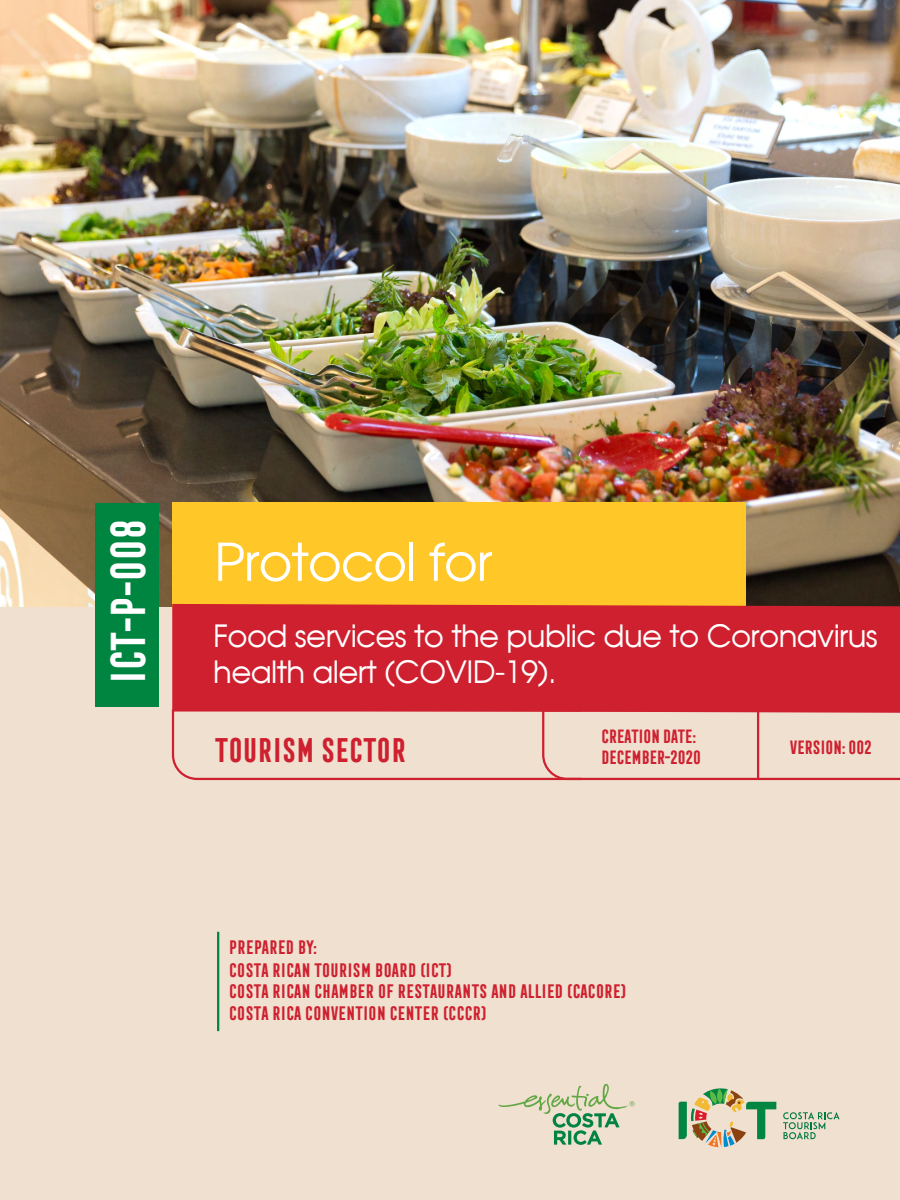
<style>
.page{position:relative;width:900px;height:1200px;background:#fff}
.page>*{position:absolute;margin:0;border:0;box-sizing:border-box;transform-origin:0 0}
.t1{font:51.75px "Avant Garde";letter-spacing:-.02em;color:#fff}
.t2{font:700 45px "Frontage Condensed";letter-spacing:-.1em;color:#fff}
.t3{font:700 31.5px "Frontage Condensed";letter-spacing:-.1em;color:#cf202f}
.t4{font:30.75px/36px "Avant Garde";letter-spacing:-.02em;color:#fff}
.t5{font:700 18px/21.6px "Frontage Condensed";letter-spacing:-.1em;color:#cf202f}
.t6{font:700 17.7px/21.2px "Frontage Condensed";letter-spacing:-.12em;color:#cf202f}
</style>
<div class="page">
<div style="left:0;top:607px;width:900px;height:593px;background:#efe0d0"></div>
<img style="left:0;top:0;width:900px;height:607px">
<div style="left:96px;top:504px;width:63px;height:203px;background:#008541"></div>
<svg style="left:679px;top:1088px;width:97px;height:59px"></svg>
<svg style="left:783px;top:1112px;width:57px;height:27px"></svg>
<svg style="left:498px;top:1084px;width:137px;height:61px"></svg>
<div style="left:172px;top:502px;width:574px;height:107px;background:#ffc828"></div>
<div style="left:172px;top:604px;width:728px;height:104px;background:#cf202f"></div>
<svg style="left:171px;top:708px;width:729px;height:73px"></svg>
<hr style="left:757px;top:710px;width:2px;height:69px;background:#cf202f">
<hr style="left:217px;top:932px;width:2px;height:99px;background:#008541">
<h2 class="t2" style="left:103px;top:687px;width:171px;rotate:-90deg">ICT-P-008</h2>
<h1 class="t1" style="left:214px;top:530px;width:279px">Protocol for</h1>
<h3 class="t4" style="left:213px;top:617px;width:666px">Food services to the public due to Coronavirus health alert (COVID-19).</h3>
<p class="t6" style="left:600px;top:726px;width:103px">CREATION DATE:<br>DECEMBER-2020</p>
<h3 class="t3" style="left:212px;top:732px;width:197px">TOURISM SECTOR</h3>
<p class="t6" style="left:789px;top:737px;width:85px">VERSION:002</p>
<p class="t5" style="left:228px;top:937px;width:91px">PREPARED BY:</p>
<p class="t5" style="left:228px;top:959px;width:401px">COSTA RICAN TOURISM BOARD (ICT)<br>COSTA RICAN CHAMBER OF RESTAURANTS AND ALLIED (CACORE)<br>COSTA RICA CONVENTION CENTER (CCCR)</p>
</div>
